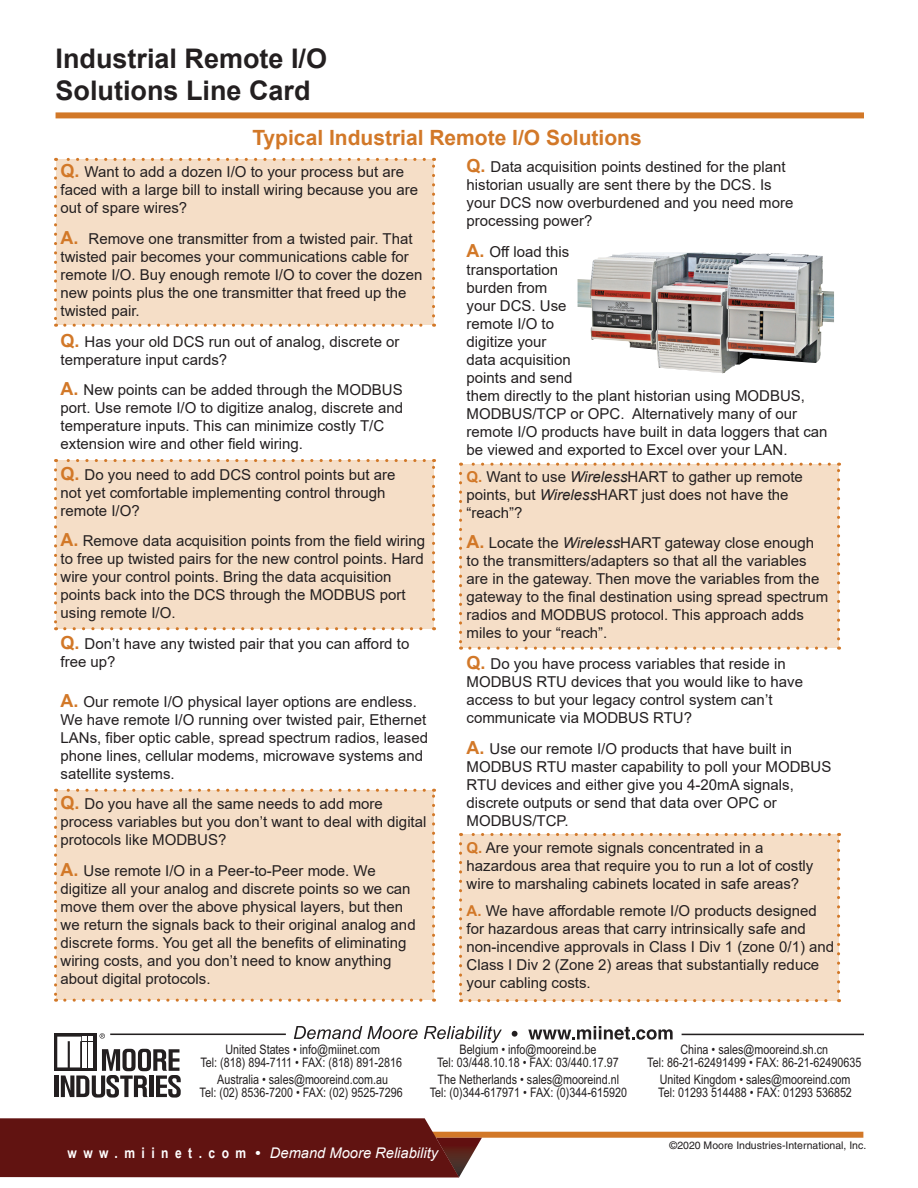
<style>
.page{position:relative;width:918px;height:1188px;background:#fff}
.page>*{position:absolute;margin:0;border:0;box-sizing:border-box;transform-origin:0 0}
.t1{font:700 27px "Arial";color:#231f20}
.t2{font:700 21px "Arial";color:#d27828}
.t3{font:15px/18px "Arial";color:#231f20}
.t4{font:italic 14.7px "Arial";color:#fff}
.t5{font:13.05px/13px "Arial Narrow";color:#231f20;text-align:center}
.t6{font:10.5px "Helvetica";color:#231f20}
.s1{font-weight:700;font-size:18px;color:#d27828}
.s2{font-weight:700;color:#d27828}
.s3{font-style:italic}
.s4{font-family:"Arial Narrow";font-weight:700;font-style:normal}
.s5{font-weight:700;font-style:normal}
</style>
<div class="page">
<div style="left:461px;top:834px;width:378px;height:167px;background:#f5dec7"></div>
<svg style="left:459px;top:844px;width:3px;height:158px"></svg>
<svg style="left:470px;top:999px;width:370px;height:3px"></svg>
<svg style="left:837px;top:833px;width:3px;height:158px"></svg>
<svg style="left:461px;top:833px;width:368px;height:3px"></svg>
<div style="left:461px;top:464px;width:378px;height:184px;background:#f5dec7"></div>
<svg style="left:459px;top:473px;width:3px;height:177px"></svg>
<svg style="left:470px;top:647px;width:370px;height:3px"></svg>
<svg style="left:837px;top:463px;width:3px;height:176px"></svg>
<svg style="left:461px;top:463px;width:368px;height:3px"></svg>
<div style="left:56px;top:790px;width:378px;height:210px;background:#f5dec7"></div>
<svg style="left:54px;top:799px;width:3px;height:203px"></svg>
<svg style="left:65px;top:999px;width:370px;height:3px"></svg>
<svg style="left:432px;top:789px;width:3px;height:202px"></svg>
<svg style="left:56px;top:789px;width:368px;height:3px"></svg>
<div style="left:56px;top:461px;width:378px;height:168px;background:#f5dec7"></div>
<svg style="left:54px;top:470px;width:3px;height:160px"></svg>
<svg style="left:65px;top:627px;width:370px;height:3px"></svg>
<svg style="left:432px;top:459px;width:3px;height:160px"></svg>
<svg style="left:56px;top:459px;width:368px;height:3px"></svg>
<div style="left:56px;top:159px;width:378px;height:166px;background:#f5dec7"></div>
<svg style="left:54px;top:169px;width:3px;height:158px"></svg>
<svg style="left:65px;top:324px;width:370px;height:3px"></svg>
<svg style="left:432px;top:158px;width:3px;height:158px"></svg>
<svg style="left:56px;top:158px;width:368px;height:3px"></svg>
<div style="left:56px;top:112px;width:808px;height:6px;background:#d27828"></div>
<img style="left:578px;top:253px;width:256px;height:120px">
<hr style="left:110px;top:1034px;width:176px;height:1px;background:#231f20">
<hr style="left:682px;top:1034px;width:182px;height:1px;background:#231f20">
<svg style="left:512px;top:1031px;width:6px;height:6px"></svg>
<svg style="left:528px;top:1026px;width:145px;height:14px"></svg>
<hr style="left:54px;top:1076px;width:4px;height:21px;background:#231f20">
<div style="left:54px;top:1033px;width:42px;height:38px;background:#231f20"></div>
<svg style="left:57px;top:1033px;width:124px;height:65px"></svg>
<svg style="left:294px;top:1026px;width:124px;height:13px"></svg>
<svg style="left:424px;top:1026px;width:78px;height:17px"></svg>
<div style="left:401px;top:1132px;width:462px;height:6px;background:#d27828"></div>
<svg style="left:0;top:1118px;width:482px;height:60px;background:#6a211f"></svg>
<p class="t1" style="left:56px;top:39px;width:273px">Industrial Remote I/O</p>
<p class="t1" style="left:56px;top:71px;width:257px">Solutions Line Card</p>
<p class="t2" style="left:252px;top:123px;width:391px">Typical Industrial Remote I/O Solutions</p>
<p class="t3" style="left:61px;top:163px;width:359px"><span class="s1">Q.</span> Want to add a dozen I/O to your process but are faced with a large bill to install wiring because you are out of spare wires?</p>
<p class="t3" style="left:61px;top:230px;width:363px"><span class="s1">A.</span> Remove one transmitter from a twisted pair. That twisted pair becomes your communications cable for remote I/O. Buy enough remote I/O to cover the dozen new points plus the one transmitter that freed up the twisted pair.</p>
<p class="t3" style="left:61px;top:332px;width:341px"><span class="s1">Q.</span> Has your old DCS run out of analog, discrete or temperature input cards?</p>
<p class="t3" style="left:61px;top:381px;width:344px"><span class="s1">A.</span> New points can be added through the MODBUS port. Use remote I/O to digitize analog, discrete and temperature inputs. This can minimize costly T/C extension wire and other field wiring.</p>
<p class="t3" style="left:61px;top:465px;width:336px"><span class="s1">Q.</span> Do you need to add DCS control points but are not yet comfortable implementing control through remote I/O?</p>
<p class="t3" style="left:61px;top:532px;width:366px"><span class="s1">A.</span> Remove data acquisition points from the field wiring to free up twisted pairs for the new control points. Hard wire your control points. Bring the data acquisition points back into the DCS through the MODBUS port using remote I/O.</p>
<p class="t3" style="left:61px;top:635px;width:350px"><span class="s1">Q.</span> Don’t have any twisted pair that you can afford to free up?</p>
<p class="t3" style="left:61px;top:692px;width:369px"><span class="s1">A.</span> Our remote I/O physical layer options are endless.<br>We have remote I/O running over twisted pair, Ethernet LANs, fiber optic cable, spread spectrum radios, leased phone lines, cellular modems, microwave systems and satellite systems.</p>
<p class="t3" style="left:61px;top:795px;width:367px"><span class="s1">Q.</span> Do you have all the same needs to add more process variables but you don’t want to deal with digital protocols like MODBUS?</p>
<p class="t3" style="left:61px;top:861px;width:357px"><span class="s1">A.</span> Use remote I/O in a Peer-to-Peer mode. We digitize all your analog and discrete points so we can move them over the above physical layers, but then we return the signals back to their original analog and discrete forms. You get all the benefits of eliminating wiring costs, and you don’t need to know anything about digital protocols.</p>
<p class="t3" style="left:467px;top:158px;width:328px"><span class="s1">Q.</span> Data acquisition points destined for the plant historian usually are sent there by the DCS. Is your DCS now overburdened and you need more processing power?</p>
<p class="t3" style="left:467px;top:242px;width:363px"><span class="s1">A.</span> Off load this<br>transportation<br>burden from<br>your DCS. Use<br>remote I/O to<br>digitize your<br>data acquisition<br>points and send<br>them directly to the plant historian using MODBUS,<br>MODBUS/TCP or OPC. Alternatively many of our remote I/O products have built in data loggers that can be viewed and exported to Excel over your LAN.</p>
<p class="t3" style="left:467px;top:467px;width:338px"><span class="s2">Q.</span> Want to use <span class="s3">Wireless</span>HART to gather up remote points, but <span class="s3">Wireless</span>HART just does not have the “reach”?</p>
<p class="t3" style="left:467px;top:534px;width:363px"><span class="s1">A.</span> Locate the <span class="s3">Wireless</span>HART gateway close enough to the transmitters/adapters so that all the variables are in the gateway. Then move the variables from the gateway to the final destination using spread spectrum radios and MODBUS protocol. This approach adds miles to your “reach”.</p>
<p class="t3" style="left:467px;top:655px;width:338px"><span class="s1">Q.</span> Do you have process variables that reside in MODBUS RTU devices that you would like to have access to but your legacy control system can’t communicate via MODBUS RTU?</p>
<p class="t3" style="left:467px;top:739px;width:366px"><span class="s1">A.</span> Use our remote I/O products that have built in MODBUS RTU master capability to poll your MODBUS RTU devices and either give you 4-20mA signals, discrete outputs or send that data over OPC or MODBUS/TCP.</p>
<p class="t3" style="left:467px;top:838px;width:348px"><span class="s2">Q.</span> Are your remote signals concentrated in a hazardous area that require you to run a lot of costly wire to marshaling cabinets located in safe areas?</p>
<p class="t3" style="left:467px;top:901px;width:369px"><span class="s2">A.</span> We have affordable remote I/O products designed for hazardous areas that carry intrinsically safe and non-incendive approvals in Class I Div 1 (zone 0/1) and Class I Div 2 (Zone 2) areas that substantially reduce your cabling costs.</p>
<p class="t5" style="left:200px;top:1042px;width:203px">United States • info@miinet.com<br>Tel: (818) 894-7111 • FAX: (818) 891-2816</p>
<p class="t5" style="left:200px;top:1072px;width:205px">Australia • sales@mooreind.com.au<br>Tel: (02) 8536-7200 • FAX: (02) 9525-7296</p>
<p class="t5" style="left:437px;top:1043px;width:183px">Belgium • info@mooreind.be<br>Tel: 03/448.10.18 • FAX: 03/440.17.97</p>
<p class="t5" style="left:430px;top:1072px;width:199px">The Netherlands • sales@mooreind.nl<br>Tel: (0)344-617971 • FAX: (0)344-615920</p>
<p class="t4" style="left:68px;top:1144px;width:372px"><span class="s4">w w w . m i i n e t . c o m</span> <span class="s5">•</span> Demand Moore Reliability</p>
<p class="t5" style="left:647px;top:1042px;width:216px">China • sales@mooreind.sh.cn<br>Tel: 86-21-62491499 • FAX: 86-21-62490635</p>
<p class="t5" style="left:658px;top:1072px;width:195px;text-align:left">United Kingdom • sales@mooreind.com<br>Tel: 01293 514488 • FAX: 01293 536852</p>
<p class="t6" style="left:670px;top:1140px;width:198px">©2020 Moore Industries-International, Inc.</p>
</div>
